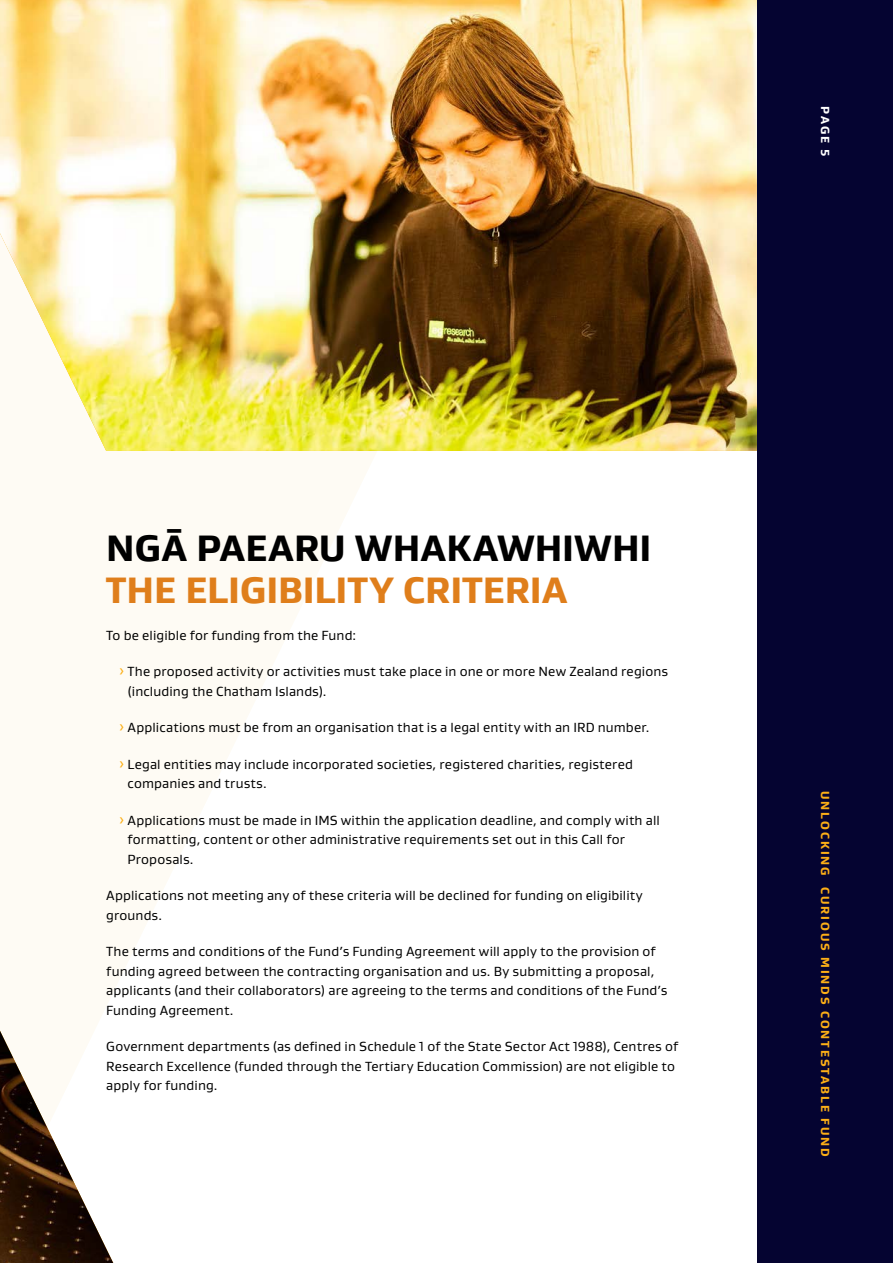
<style>
.page{position:relative;width:893px;height:1263px;background:#fff}
.page>*{position:absolute;margin:0;border:0;box-sizing:border-box;transform-origin:0 0}
.t1{font:800 37.5px "Gustan";color:#df7e1b}
.t2{font:800 37.5px "Gustan";letter-spacing:.01em;color:#000}
.t3{font:13.5px/19.5px "Gustan";letter-spacing:.01em;color:#000}
.t4{font:800 12px "Gustan";letter-spacing:.16em;color:#fcaf17}
.t5{font:800 12px "Gustan";color:#fff}
</style>
<div class="page">
<svg style="left:0;top:451px;width:377px;height:812px"></svg>
<img style="left:0;top:0;width:757px;height:451px">
<div style="left:757px;top:0;width:136px;height:1263px;background:#050431"></div>
<img style="left:0;top:1031px;width:113px;height:232px">
<svg style="left:120px;top:669px;width:3px;height:6px"></svg>
<svg style="left:120px;top:725px;width:3px;height:6px"></svg>
<svg style="left:120px;top:761px;width:3px;height:6px"></svg>
<svg style="left:120px;top:817px;width:3px;height:6px"></svg>
<p class="t5" style="left:833px;top:106px;width:52px;rotate:90deg">PAGE 5</p>
<p class="t2" style="left:106px;top:524px;width:547px">NGĀ PAEARU WHAKAWHIWHI</p>
<h1 class="t1" style="left:106px;top:566px;width:463px">THE ELIGIBILITY CRITERIA</h1>
<p class="t3" style="left:106px;top:625px;width:251px">To be eligible for funding from the Fund:</p>
<p class="t3" style="left:128px;top:662px;width:542px">The proposed activity or activities must take place in one or more New Zealand regions (including the Chatham Islands).</p>
<p class="t3" style="left:128px;top:718px;width:523px">Applications must be from an organisation that is a legal entity with an IRD number.</p>
<p class="t3" style="left:128px;top:754px;width:507px">Legal entities may include incorporated societies, registered charities, registered companies and trusts.</p>
<p class="t3" style="left:128px;top:810px;width:534px">Applications must be made in IMS within the application deadline, and comply with all formatting, content or other administrative requirements set out in this Call for<br>Proposals.</p>
<p class="t3" style="left:106px;top:886px;width:538px">Applications not meeting any of these criteria will be declined for funding on eligibility grounds.</p>
<p class="t3" style="left:106px;top:942px;width:563px">The terms and conditions of the Fund’s Funding Agreement will apply to the provision of funding agreed between the contracting organisation and us. By submitting a proposal, applicants (and their collaborators) are agreeing to the terms and conditions of the Fund’s Funding Agreement.</p>
<p class="t3" style="left:106px;top:1037px;width:573px">Government departments (as defned in Schedule 1 of the State Sector Act 1988), Centres of<br>Research Excellence (funded through the Tertiary Education Commission) are not eligible to apply for funding.</p>
<p class="t4" style="left:833px;top:791px;width:367px;rotate:90deg">UNLOCKING CURIOUS MINDS CONTESTABLE FUND</p>
</div>
